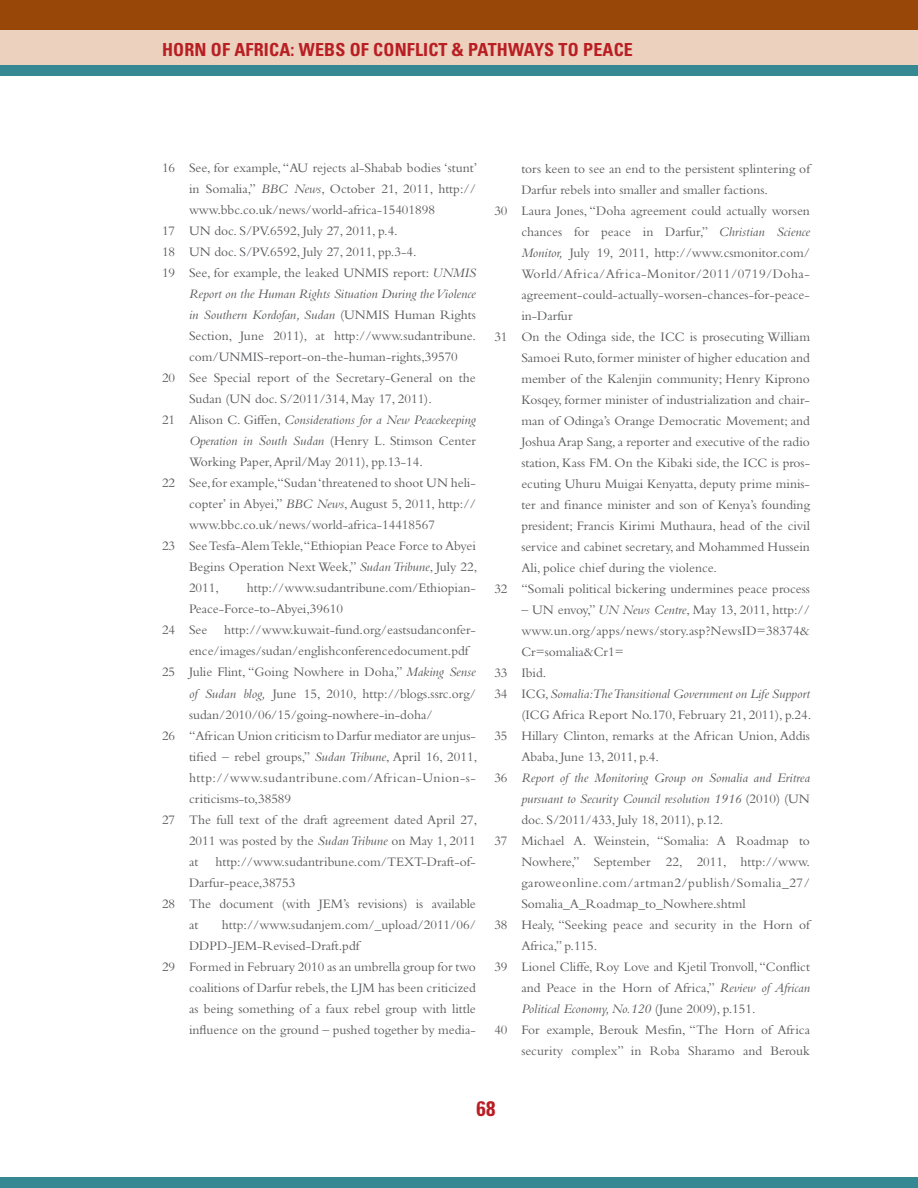
<style>
.page{position:relative;width:918px;height:1188px;background:#fff}
.page>*{position:absolute;margin:0;border:0;box-sizing:border-box;transform-origin:0 0}
.t1{font:700 condensed 21px "Univers";color:#b91e23}
.t2{font:700 condensed 18px "Univers";letter-spacing:.01em;color:#b91e23}
.t3{font:13.5px "Bembo";color:#58595b}
.t4{font:italic 13.5px "Bembo";color:#58595b}
.t5{font:13.5px "Bembo";letter-spacing:.035em;color:#58595b}
.t6{font:13.5px "Bembo";letter-spacing:.04em;color:#58595b}
.s1{font-style:italic}
.s2{font-style:normal}
</style>
<div class="page">
<div style="left:0;top:24px;width:918px;height:47px;background:#ebd1be"></div>
<div style="left:0;top:66px;width:918px;height:10px;background:#368893"></div>
<div style="left:0;top:1178px;width:918px;height:10px;background:#368893"></div>
<div style="left:0;top:0;width:918px;height:29px;background:#994708"></div>
<h2 class="t2" style="left:162px;top:38px;width:349px">HORN OF AFRICA: WEBS OF CONFLICT &amp; PATHWA</h2>
<h2 class="t2" style="left:534px;top:38px;width:100px">YS TO PEACE</h2>
<p class="t3" style="left:162px;top:160px;width:317px">16 See, for example, “AU rejects al-Shabab bodies ‘stunt’</p>
<p class="t3" style="left:189px;top:181px;width:288px">in Somalia,” <span class="s1">BBC News</span>, October 21, 2011, http://</p>
<p class="t3" style="left:189px;top:202px;width:248px">www.bbc.co.uk/news/world-africa-15401898</p>
<p class="t3" style="left:162px;top:223px;width:237px">17 UN doc. S/PV.6592, July 27, 2011, p.4.</p>
<p class="t3" style="left:162px;top:244px;width:256px">18 UN doc. S/PV.6592, July 27, 2011, pp.3-4.</p>
<p class="t3" style="left:162px;top:265px;width:315px">19 See, for example, the leaked UNMIS report: <span class="s1">UNMIS</span></p>
<p class="t4" style="left:189px;top:286px;width:288px">Report on the Human Rights Situation During the Violence</p>
<p class="t4" style="left:189px;top:307px;width:288px">in Southern Kordofan, Sudan <span class="s2">(UNMIS Human Rights</span></p>
<p class="t3" style="left:189px;top:328px;width:288px">Section, June 2011), at http://www.sudantribune.</p>
<p class="t3" style="left:189px;top:349px;width:270px">com/UNMIS-report-on-the-human-rights,39570</p>
<p class="t3" style="left:162px;top:370px;width:315px">20 See Special report of the Secretary-General on the</p>
<p class="t3" style="left:189px;top:391px;width:244px">Sudan (UN doc. S/2011/314, May 17, 2011).</p>
<p class="t4" style="left:162px;top:412px;width:315px"><span class="s2">21 Alison C. Giffen,</span> Considerations for a New Peacekeeping</p>
<p class="t4" style="left:189px;top:433px;width:288px">Operation in South Sudan <span class="s2">(Henry L. Stimson Center</span></p>
<p class="t3" style="left:189px;top:454px;width:236px">Working Paper, April/May 2011), pp.13-14.</p>
<p class="t3" style="left:162px;top:475px;width:315px">22 See, for example,“Sudan ‘threatened to shoot UN heli-</p>
<p class="t3" style="left:189px;top:496px;width:288px">copter’ in Abyei,” <span class="s1">BBC News</span>, August 5, 2011, http://</p>
<p class="t3" style="left:189px;top:517px;width:248px">www.bbc.co.uk/news/world-africa-14418567</p>
<p class="t3" style="left:162px;top:538px;width:315px">23 See Tesfa-Alem Tekle,“Ethiopian Peace Force to Abyei</p>
<p class="t3" style="left:189px;top:559px;width:290px">Begins Operation Next Week,” <span class="s1">Sudan Tribune</span>, July 22,</p>
<p class="t3" style="left:189px;top:580px;width:31px">2011,</p>
<p class="t3" style="left:247px;top:580px;width:231px">http://www.sudantribune.com/Ethiopian-</p>
<p class="t3" style="left:189px;top:601px;width:156px">Peace-Force-to-Abyei,39610</p>
<p class="t3" style="left:162px;top:622px;width:315px">24 See http://www.kuwait-fund.org/eastsudanconfer-</p>
<p class="t3" style="left:189px;top:643px;width:281px">ence/images/sudan/englishconferencedocument.pdf</p>
<p class="t3" style="left:162px;top:664px;width:315px">25 Julie Flint, “Going Nowhere in Doha,” <span class="s1">Making Sense</span></p>
<p class="t3" style="left:189px;top:685px;width:288px"><span class="s1">of Sudan blog,</span> June 15, 2010, http://blogs.ssrc.org/</p>
<p class="t3" style="left:189px;top:706px;width:245px">sudan/2010/06/15/going-nowhere-in-doha/</p>
<p class="t3" style="left:162px;top:727px;width:315px">26 “African Union criticism to Darfur mediator are unjus-</p>
<p class="t3" style="left:189px;top:748px;width:290px">tified – rebel groups,” <span class="s1">Sudan Tribune</span>, April 16, 2011,</p>
<p class="t5" style="left:189px;top:769px;width:288px">http://www.sudantribune.com/African-Union-s-</p>
<p class="t3" style="left:189px;top:790px;width:104px">criticisms-to,38589</p>
<p class="t3" style="left:162px;top:811px;width:317px">27 The full text of the draft agreement dated April 27,</p>
<p class="t3" style="left:189px;top:832px;width:288px">2011 was posted by the <span class="s1">Sudan Tribune</span> on May 1, 2011</p>
<p class="t3" style="left:189px;top:853px;width:11px">at</p>
<p class="t3" style="left:216px;top:853px;width:262px">http://www.sudantribune.com/TEXT-Draft-of-</p>
<p class="t3" style="left:189px;top:874px;width:108px">Darfur-peace,38753</p>
<p class="t3" style="left:162px;top:895px;width:315px">28 The document (with JEM’s revisions) is available</p>
<p class="t3" style="left:189px;top:916px;width:11px">at</p>
<p class="t3" style="left:222px;top:916px;width:255px">http://www.sudanjem.com/_upload/2011/06/</p>
<p class="t3" style="left:189px;top:937px;width:172px">DDPD-JEM-Revised-Draft.pdf</p>
<p class="t3" style="left:162px;top:958px;width:315px">29 Formed in February 2010 as an umbrella group for two</p>
<p class="t3" style="left:189px;top:979px;width:288px">coalitions of Darfur rebels, the LJM has been criticized</p>
<p class="t3" style="left:189px;top:1000px;width:288px">as being something of a faux rebel group with little</p>
<p class="t3" style="left:189px;top:1022px;width:288px">influence on the ground – pushed together by media-</p>
<p class="t3" style="left:521px;top:161px;width:290px">tors keen to see an end to the persistent splintering of</p>
<p class="t3" style="left:521px;top:182px;width:248px">Darfur rebels into smaller and smaller factions.</p>
<p class="t3" style="left:494px;top:203px;width:317px">30 Laura Jones, “Doha agreement could actually worsen</p>
<p class="t3" style="left:521px;top:224px;width:290px">chances for peace in Darfur,” <span class="s1">Christian Science</span></p>
<p class="t3" style="left:521px;top:245px;width:290px"><span class="s1">Monitor,</span> July 19, 2011, http://www.csmonitor.com/</p>
<p class="t5" style="left:521px;top:266px;width:290px">World/Africa/Africa-Monitor/2011/0719/Doha-</p>
<p class="t3" style="left:521px;top:287px;width:290px">agreement-could-actually-worsen-chances-for-peace-</p>
<p class="t3" style="left:521px;top:308px;width:53px">in-Darfur</p>
<p class="t3" style="left:494px;top:329px;width:317px">31 On the Odinga side, the ICC is prosecuting William</p>
<p class="t3" style="left:521px;top:350px;width:290px">Samoei Ruto, former minister of higher education and</p>
<p class="t3" style="left:521px;top:371px;width:290px">member of the Kalenjin community; Henry Kiprono</p>
<p class="t3" style="left:521px;top:392px;width:290px">Kosqey, former minister of industrialization and chair-</p>
<p class="t3" style="left:521px;top:413px;width:290px">man of Odinga’s Orange Democratic Movement; and</p>
<p class="t3" style="left:521px;top:434px;width:290px">Joshua Arap Sang, a reporter and executive of the radio</p>
<p class="t3" style="left:521px;top:455px;width:290px">station, Kass FM. On the Kibaki side, the ICC is pros-</p>
<p class="t3" style="left:521px;top:476px;width:290px">ecuting Uhuru Muigai Kenyatta, deputy prime minis-</p>
<p class="t3" style="left:521px;top:497px;width:290px">ter and finance minister and son of Kenya’s founding</p>
<p class="t3" style="left:521px;top:518px;width:290px">president; Francis Kirimi Muthaura, head of the civil</p>
<p class="t3" style="left:521px;top:539px;width:290px">service and cabinet secretary, and Mohammed Hussein</p>
<p class="t3" style="left:521px;top:560px;width:197px">Ali, police chief during the violence.</p>
<p class="t3" style="left:494px;top:581px;width:317px">32 “Somali political bickering undermines peace process</p>
<p class="t3" style="left:521px;top:602px;width:290px">– UN envoy,” <span class="s1">UN News Centre</span>, May 13, 2011, http://</p>
<p class="t3" style="left:521px;top:623px;width:290px">www.un.org/apps/news/story.asp?NewsID=38374&amp;</p>
<p class="t3" style="left:521px;top:644px;width:104px">Cr=somalia&amp;Cr1=</p>
<p class="t3" style="left:494px;top:665px;width:54px">33 Ibid.</p>
<p class="t4" style="left:494px;top:686px;width:317px"><span class="s2">34 ICG,</span> Somalia: The Transitional Government on Life Support</p>
<p class="t3" style="left:521px;top:707px;width:291px">(ICG Africa Report No.170, February 21, 2011), p.24.</p>
<p class="t3" style="left:494px;top:728px;width:317px">35 Hillary Clinton, remarks at the African Union, Addis</p>
<p class="t3" style="left:521px;top:749px;width:139px">Ababa, June 13, 2011, p.4.</p>
<p class="t4" style="left:494px;top:770px;width:317px"><span class="s2">36</span> Report of the Monitoring Group on Somalia and Eritrea</p>
<p class="t4" style="left:521px;top:791px;width:290px">pursuant to Security Council resolution 1916 <span class="s2">(2010) (UN</span></p>
<p class="t3" style="left:521px;top:812px;width:204px">doc. S/2011/433, July 18, 2011), p.12.</p>
<p class="t3" style="left:494px;top:833px;width:317px">37 Michael A. Weinstein, “Somalia: A Roadmap to</p>
<p class="t3" style="left:521px;top:854px;width:290px">Nowhere,” September 22, 2011, http://www.</p>
<p class="t6" style="left:521px;top:875px;width:290px">garoweonline.com/artman2/publish/Somalia_27/</p>
<p class="t3" style="left:521px;top:896px;width:226px">Somalia_A_Roadmap_to_Nowhere.shtml</p>
<p class="t3" style="left:494px;top:917px;width:317px">38 Healy, “Seeking peace and security in the Horn of</p>
<p class="t3" style="left:521px;top:938px;width:78px">Africa,” p.115.</p>
<p class="t3" style="left:494px;top:959px;width:317px">39 Lionel Cliffe, Roy Love and Kjetil Tronvoll, “Conflict</p>
<p class="t3" style="left:521px;top:980px;width:290px">and Peace in the Horn of Africa,” <span class="s1">Review of African</span></p>
<p class="t4" style="left:521px;top:1001px;width:236px">Political Economy, No.120 <span class="s2">(June 2009), p.151.</span></p>
<p class="t3" style="left:494px;top:1022px;width:317px">40 For example, Berouk Mesfin, “The Horn of Africa</p>
<p class="t3" style="left:521px;top:1043px;width:290px">security complex” in Roba Sharamo and Berouk</p>
<p class="t1" style="left:476px;top:1095px;width:21px">68</p>
</div>
